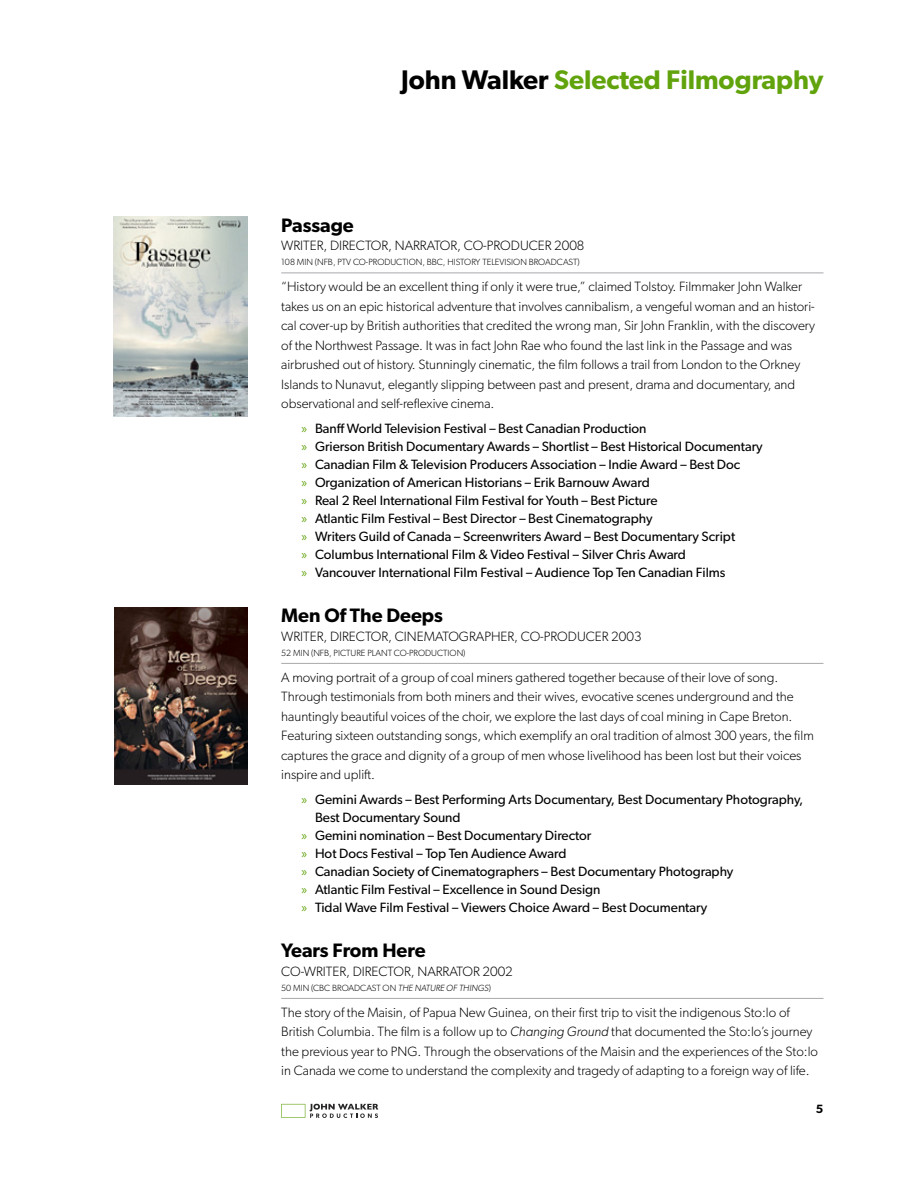
<style>
.page{position:relative;width:918px;height:1188px;background:#fff}
.page>*{position:absolute;margin:0;border:0;box-sizing:border-box;transform-origin:0 0}
.t1{font:600 27px "Gibson";color:#61a30d}
.t2{font:600 19.5px "Gibson";color:#000}
.t3{font:300 13.5px/19.5px "Gibson";color:#000}
.t4{font:13.5px/18px "Gibson";color:#000}
.t5{font:600 12px "Gibson";color:#000}
.t6{font:300 9px "Gibson";color:#000}
.s1{color:#000}
.s2{font-family:"Myriad Pro";color:#61a30d}
.s3{font-style:italic}
</style>
<div class="page">
<svg style="left:281px;top:1104px;width:97px;height:14px"></svg>
<hr style="left:281px;top:273px;width:543px;height:1px;background:#a7a9ac">
<hr style="left:281px;top:663px;width:543px;height:1px;background:#a7a9ac">
<hr style="left:281px;top:998px;width:543px;height:1px;background:#a7a9ac">
<img style="left:114px;top:607px;width:133px;height:177px">
<img style="left:114px;top:216px;width:133px;height:201px">
<h1 class="t1" style="left:401px;top:64px;width:424px"><span class="s1">John Walker</span> Selected Filmography</h1>
<h2 class="t2" style="left:281px;top:213px;width:74px">Passage</h2>
<p class="t3" style="left:281px;top:236px;width:305px">WRITER, DIRECTOR, NARRATOR, CO-PRODUCER 2008</p>
<p class="t6" style="left:281px;top:257px;width:300px">108 MIN (NFB, PTV CO-PRODUCTION, BBC, HISTORY TELEVISION BROADCAST)</p>
<p class="t3" style="left:281px;top:277px;width:535px">“History would be an excellent thing if only it were true,” claimed Tolstoy. Filmmaker John Walker takes us on an epic historical adventure that involves cannibalism, a vengeful woman and an histori&shy;cal cover-up by British authorities that credited the wrong man, Sir John Franklin, with the discovery of the Northwest Passage. It was in fact John Rae who found the last link in the Passage and was airbrushed out of history. Stunningly cinematic, the film follows a trail from London to the Orkney Islands to Nunavut, elegantly slipping between past and present, drama and documentary, and observational and self-reflexive cinema.</p>
<p class="t4" style="left:302px;top:419px;width:463px"><span class="s2">»</span> Banff World Television Festival – Best Canadian Production<br><span class="s2">»</span> Grierson British Documentary Awards – Shortlist – Best Historical Documentary <span class="s2">»</span> Canadian Film &amp; Television Producers Association – Indie Award – Best Doc<br><span class="s2">»</span> Organization of American Historians – Erik Barnouw Award<br><span class="s2">»</span> Real 2 Reel International Film Festival for Youth – Best Picture<br><span class="s2">»</span> Atlantic Film Festival – Best Director – Best Cinematography<br><span class="s2">»</span> Writers Guild of Canada – Screenwriters Award – Best Documentary Script<br><span class="s2">»</span> Columbus International Film &amp; Video Festival – Silver Chris Award<br><span class="s2">»</span> Vancouver International Film Festival – Audience Top Ten Canadian Films</p>
<h2 class="t2" style="left:281px;top:604px;width:163px">Men Of The Deeps</h2>
<p class="t3" style="left:281px;top:626px;width:362px">WRITER, DIRECTOR, CINEMATOGRAPHER, CO-PRODUCER 2003</p>
<p class="t6" style="left:281px;top:647px;width:186px">52 MIN (NFB, PICTURE PLANT CO-PRODUCTION)</p>
<p class="t3" style="left:281px;top:667px;width:534px">A moving portrait of a group of coal miners gathered together because of their love of song.<br>Through testimonials from both miners and their wives, evocative scenes underground and the hauntingly beautiful voices of the choir, we explore the last days of coal mining in Cape Breton.<br>Featuring sixteen outstanding songs, which exemplify an oral tradition of almost 300 years, the film captures the grace and dignity of a group of men whose livelihood has been lost but their voices inspire and uplift.</p>
<p class="t4" style="left:302px;top:790px;width:503px"><span class="s2">»</span> Gemini Awards – Best Performing Arts Documentary, Best Documentary Photography,</p>
<p class="t4" style="left:315px;top:808px;width:147px">Best Documentary Sound</p>
<p class="t4" style="left:302px;top:826px;width:292px"><span class="s2">»</span> Gemini nomination – Best Documentary Director</p>
<p class="t4" style="left:302px;top:844px;width:267px"><span class="s2">»</span> Hot Docs Festival – Top Ten Audience Award</p>
<p class="t4" style="left:302px;top:862px;width:433px"><span class="s2">»</span> Canadian Society of Cinematographers – Best Documentary Photography</p>
<p class="t4" style="left:302px;top:880px;width:301px"><span class="s2">»</span> Atlantic Film Festival – Excellence in Sound Design</p>
<p class="t4" style="left:302px;top:898px;width:407px"><span class="s2">»</span> Tidal Wave Film Festival – Viewers Choice Award – Best Documentary</p>
<h2 class="t2" style="left:281px;top:939px;width:146px">Years From Here</h2>
<p class="t3" style="left:281px;top:961px;width:233px">CO-WRITER, DIRECTOR, NARRATOR 2002</p>
<p class="t6" style="left:281px;top:982px;width:211px">50 MIN (CBC BROADCAST ON <span class="s3">THE NATURE OF THINGS</span>)</p>
<p class="t3" style="left:281px;top:1002px;width:538px">The story of the Maisin, of Papua New Guinea, on their first trip to visit the indigenous Sto:lo of British Columbia. The film is a follow up to <span class="s3">Changing Ground</span> that documented the Sto:lo’s journey the previous year to PNG. Through the observations of the Maisin and the experiences of the Sto:lo in Canada we come to understand the complexity and tragedy of adapting to a foreign way of life.</p>
<p class="t5" style="left:816px;top:1102px;width:9px">5</p>
</div>
